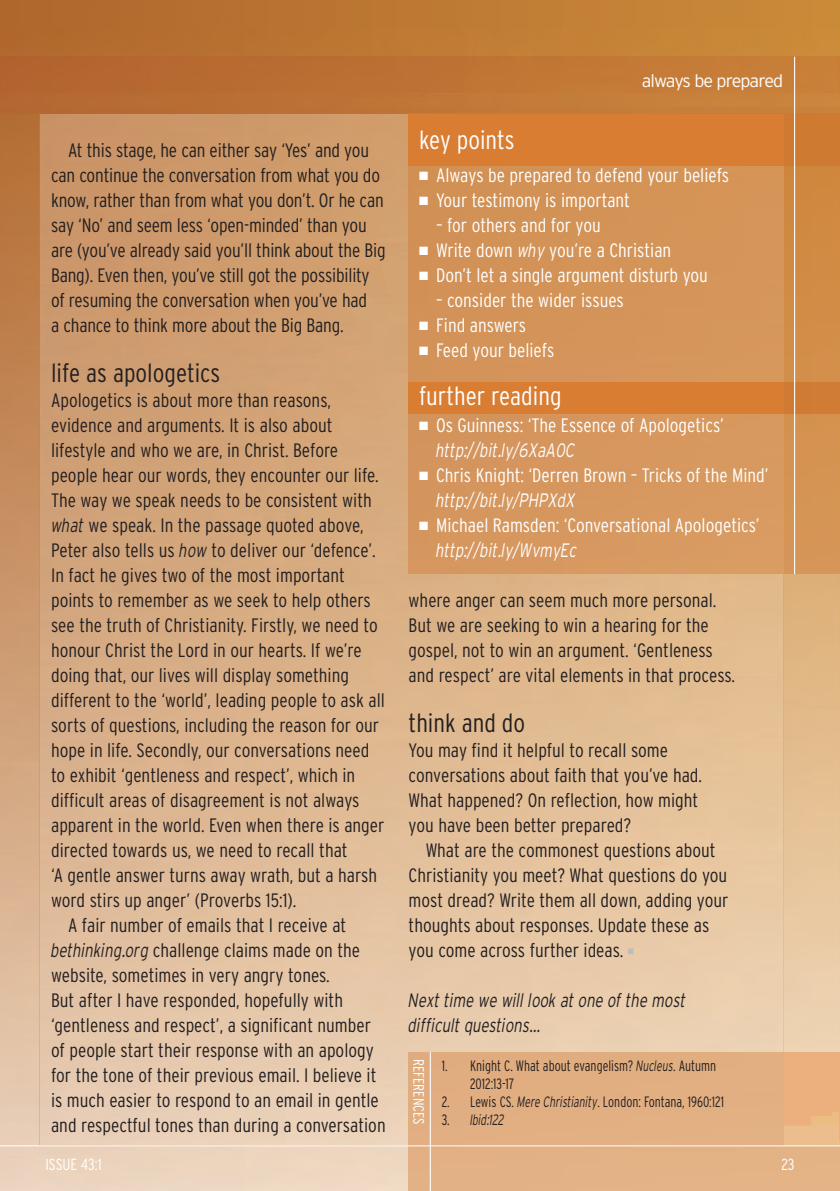
<style>
.page{position:relative;width:840px;height:1191px;background:#fff}
.page>*{position:absolute;margin:0;border:0;box-sizing:border-box;transform-origin:0 0}
.t1{font:300 condensed 26px "Interstate";color:#231f20}
.t2{font:300 condensed 26px "Interstate";color:#fff}
.t3{font:300 condensed 19.4px/25px "Interstate";color:#231f20}
.t4{font:300 condensed 19.4px/25px "Interstate";color:#fff}
.t5{font:italic 300 19.4px/25px "Interstate";color:#231f20;scale:.77 1}
.t6{font:300 18px "Interstate";letter-spacing:-.05em;color:#fff}
.t7{font:300 condensed 16px "Interstate";color:#fff}
.t8{font:300 condensed 15px/18px "Interstate";color:#231f20;scale:.9 1}
.t9{font:300 condensed 15px "Interstate";color:#fff}
.t10{font:italic 300 15px "Interstate";color:#231f20;scale:.69 1}
.t11{font:8px "Zapf Dingbats";color:#bcbdc0}
.s1{font-style:italic;font-stretch:normal}
.s2{font-style:normal;font-stretch:condensed}
</style>
<div class="page">
<img style="left:0;top:0;width:839px;height:28px">
<img style="left:0;top:28px;width:839px;height:1163px">
<img style="left:40px;top:114px;width:742px;height:1031px">
<img style="left:0;top:57px;width:839px;height:56px">
<img style="left:0;top:113px;width:40px;height:1px">
<img style="left:40px;top:113px;width:368px;height:1px">
<img style="left:408px;top:114px;width:431px;height:269px">
<img style="left:408px;top:383px;width:374px;height:191px">
<img style="left:782px;top:113px;width:57px;height:1px">
<img style="left:408px;top:113px;width:374px;height:1px">
<hr style="left:793px;top:57px;width:1px;height:517px;background:#fff">
<div style="left:408px;top:1146px;width:431px;height:45px;background:#e3b285"></div>
<div style="left:408px;top:1052px;width:374px;height:93px;background:#e1af82"></div>
<hr style="left:429px;top:1052px;width:1px;height:139px;background:#fff">
<hr style="left:0;top:1145px;width:839px;height:1px;background:#fff">
<p class="t3" style="left:51px;top:138px;width:336px;text-indent:17px">At this stage, he can either say ‘Yes’ and you can continue the conversation from what you do know, rather than from what you don’t. Or he can say ‘No’ and seem less ‘open-minded’ than you are (you’ve already said you’ll think about the Big Bang). Even then, you’ve still got the possibility of resuming the conversation when you’ve had<br>a chance to think more about the Big Bang.</p>
<h1 class="t1" style="left:51px;top:358px;width:171px">life as apologetics</h1>
<p class="t3" style="left:51px;top:388px;width:281px">Apologetics is about more than reasons,</p>
<p class="t3" style="left:51px;top:413px;width:283px">evidence and arguments. It is also about</p>
<p class="t3" style="left:51px;top:438px;width:288px">lifestyle and who we are, in Christ. Before</p>
<p class="t3" style="left:51px;top:463px;width:329px">people hear our words, they encounter our life.</p>
<p class="t3" style="left:51px;top:488px;width:322px">The way we speak needs to be consistent with</p>
<p class="t3" style="left:51px;top:513px;width:314px"><span class="s1">what</span> we speak. In the passage quoted above,</p>
<p class="t3" style="left:51px;top:538px;width:326px">Peter also tells us <span class="s1">how</span> to deliver our ‘defence’.</p>
<p class="t3" style="left:51px;top:563px;width:295px">In fact he gives two of the most important</p>
<p class="t3" style="left:51px;top:588px;width:321px">points to remember as we seek to help others</p>
<p class="t3" style="left:51px;top:613px;width:328px">see the truth of Christianity. Firstly, we need to</p>
<p class="t3" style="left:51px;top:638px;width:312px">honour Christ the Lord in our hearts. If we’re</p>
<p class="t3" style="left:51px;top:663px;width:299px">doing that, our lives will display something</p>
<p class="t3" style="left:51px;top:688px;width:335px">different to the ‘world’, leading people to ask all</p>
<p class="t3" style="left:51px;top:713px;width:329px">sorts of questions, including the reason for our</p>
<p class="t3" style="left:51px;top:738px;width:320px">hope in life. Secondly, our conversations need</p>
<p class="t3" style="left:51px;top:763px;width:305px">to exhibit ‘gentleness and respect’, which in</p>
<p class="t3" style="left:51px;top:788px;width:310px">difficult areas of disagreement is not always</p>
<p class="t3" style="left:51px;top:813px;width:335px">apparent in the world. Even when there is anger</p>
<p class="t3" style="left:51px;top:838px;width:298px">directed towards us, we need to recall that</p>
<p class="t3" style="left:51px;top:863px;width:327px">‘A gentle answer turns away wrath, but a harsh</p>
<p class="t3" style="left:51px;top:888px;width:247px">word stirs up anger’ (Proverbs 15:1).</p>
<p class="t3" style="left:68px;top:913px;width:279px">A fair number of emails that I receive at</p>
<p class="t3" style="left:51px;top:938px;width:310px"><span class="s1">bethinking.org</span> challenge claims made on the</p>
<p class="t3" style="left:51px;top:963px;width:280px">website, sometimes in very angry tones.</p>
<p class="t3" style="left:51px;top:988px;width:293px">But after I have responded, hopefully with</p>
<p class="t3" style="left:51px;top:1013px;width:321px">‘gentleness and respect’, a significant number</p>
<p class="t3" style="left:51px;top:1038px;width:324px">of people start their response with an apology</p>
<p class="t3" style="left:51px;top:1063px;width:327px">for the tone of their previous email. I believe it</p>
<p class="t3" style="left:51px;top:1088px;width:329px">is much easier to respond to an email in gentle</p>
<p class="t3" style="left:51px;top:1113px;width:336px">and respectful tones than during a conversation</p>
<p class="t6" style="left:641px;top:70px;width:143px">always be prepared</p>
<h1 class="t2" style="left:419px;top:125px;width:97px">key points</h1>
<p class="t4" style="left:419px;top:163px;width:311px">■ Always be prepared to defend your beliefs</p>
<p class="t4" style="left:419px;top:188px;width:212px">■ Your testimony is important</p>
<p class="t4" style="left:436px;top:213px;width:166px">– for others and for you</p>
<p class="t4" style="left:419px;top:238px;width:254px">■ Write down <span class="s1">why</span> you’re a Christian</p>
<p class="t4" style="left:419px;top:263px;width:290px">■ Don’t let a single argument disturb you</p>
<p class="t4" style="left:436px;top:288px;width:189px">– consider the wider issues</p>
<p class="t4" style="left:419px;top:313px;width:109px">■ Find answers</p>
<p class="t4" style="left:419px;top:338px;width:137px">■ Feed your beliefs</p>
<h1 class="t2" style="left:419px;top:381px;width:144px">further reading</h1>
<p class="t4" style="left:436px;top:413px;width:289px;text-indent:-17px">■ Os Guinness: ‘The Essence of Apologetics’ <span class="s1">http://bit.ly/6XaA0C</span></p>
<p class="t4" style="left:436px;top:463px;width:334px;text-indent:-17px">■ Chris Knight: ‘Derren Brown – Tricks of the Mind’ <span class="s1">http://bit.ly/PHPXdX</span></p>
<p class="t4" style="left:436px;top:513px;width:325px;text-indent:-17px">■ Michael Ramsden: ‘Conversational Apologetics’ <span class="s1">http://bit.ly/WvmyEc</span></p>
<p class="t3" style="left:408px;top:588px;width:328px">where anger can seem much more personal.<br>But we are seeking to win a hearing for the gospel, not to win an argument. ‘Gentleness and respect’ are vital elements in that process.</p>
<h1 class="t1" style="left:408px;top:708px;width:118px">think and do</h1>
<p class="t3" style="left:408px;top:738px;width:295px">You may find it helpful to recall some conversations about faith that you’ve had.<br>What happened? On reflection, how might you have been better prepared?</p>
<p class="t3" style="left:408px;top:838px;width:321px;text-indent:17px">What are the commonest questions about Christianity you meet? What questions do you most dread? Write them all down, adding your thoughts about responses. Update these as you come across further ideas.</p>
<p class="t11" style="left:627px;top:949px;width:8px">■</p>
<p class="t5" style="left:408px;top:988px;width:361px">Next time we will look at one of the most difficult questions…</p>
<p class="t9" style="left:427px;top:1058px;width:67px;rotate:90deg">REFERENCES</p>
<p class="t8" style="left:470px;top:1056px;width:275px;text-indent:-28px">1. Knight C. What about evangelism? <span class="s1">Nucleus</span>. Autumn<br>2012:13-17</p>
<p class="t8" style="left:441px;top:1092px;width:315px">2. Lewis CS. <span class="s1">Mere Christianity</span>. London: Fontana, 1960:121</p>
<p class="t10" style="left:441px;top:1111px;width:92px"><span class="s2">3.</span> Ibid:122</p>
<p class="t7" style="left:45px;top:1154px;width:58px">ISSUE 43:1</p>
<p class="t7" style="left:781px;top:1154px;width:15px">23</p>
</div>
